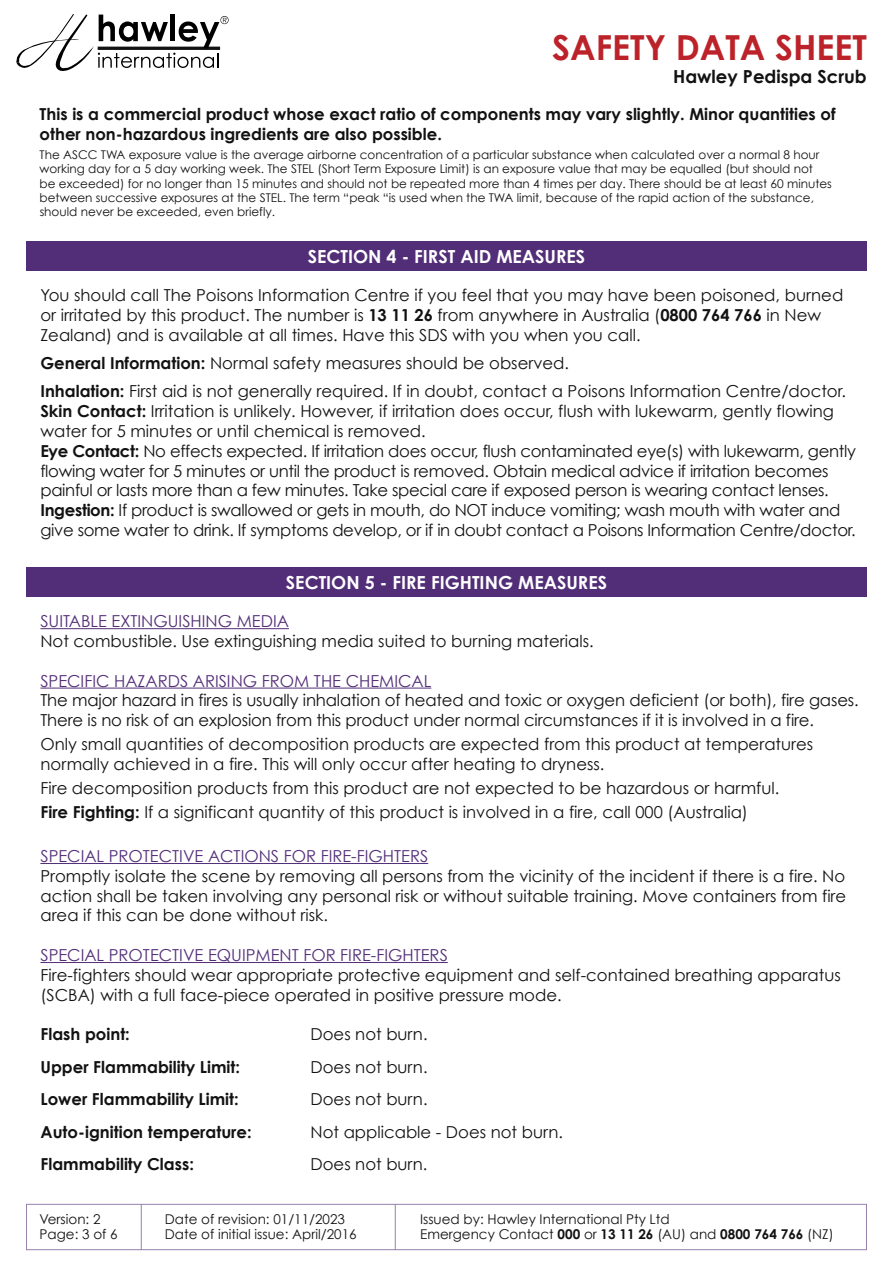
<style>
.page{position:relative;width:893px;height:1263px;background:#fff}
.page>*{position:absolute;margin:0;border:0;box-sizing:border-box;transform-origin:0 0}
.t1{font:700 34.5px "Century Gothic";color:#bc2229}
.t2{font:700 18px "Century Gothic";color:#fff}
.t3{font:700 18px "Century Gothic";color:#121212}
.t4{font:16.5px/19.8px "Century Gothic";color:#121212}
.t5{font:16.5px/19.8px "Century Gothic";letter-spacing:-.02em;color:#121212}
.t6{font:700 16.5px/19.8px "Century Gothic";color:#121212}
.t7{font:16.5px "Century Gothic";color:#532e78}
.t8{font:13.5px/15px "Century Gothic";color:#121212}
.t9{font:12px/14.4px "Century Gothic";color:#121212}
.s1{font-weight:700}
</style>
<div class="page">
<hr style="left:26px;top:1204px;width:841px;height:1px;background:#9781ac">
<hr style="left:26px;top:1249px;width:841px;height:1px;background:#9781ac">
<hr style="left:141px;top:1204px;width:1px;height:46px;background:#9781ac">
<hr style="left:395px;top:1204px;width:1px;height:46px;background:#9781ac">
<hr style="left:866px;top:1204px;width:1px;height:46px;background:#9781ac">
<hr style="left:26px;top:1204px;width:1px;height:46px;background:#9781ac">
<svg style="left:16px;top:14px;width:213px;height:57px"></svg>
<hr style="left:40px;top:628px;width:249px;height:1px;background:#532e78">
<hr style="left:40px;top:688px;width:391px;height:1px;background:#532e78">
<hr style="left:40px;top:863px;width:388px;height:1px;background:#532e78">
<hr style="left:40px;top:962px;width:408px;height:1px;background:#532e78">
<div style="left:26px;top:242px;width:841px;height:29px;background:#532e78"></div>
<div style="left:26px;top:567px;width:841px;height:30px;background:#532e78"></div>
<h1 class="t1" style="left:552px;top:26px;width:316px">SAFETY DATA SHEET</h1>
<p class="t3" style="left:673px;top:65px;width:195px">Hawley Pedispa Scrub</p>
<p class="t6" style="left:40px;top:104px;width:797px">This is a commercial product whose exact ratio of components may vary slightly. Minor quantities of other non-hazardous ingredients are also possible.</p>
<p class="t9" style="left:40px;top:147px;width:794px">The ASCC TWA exposure value is the average airborne concentration of a particular substance when calculated over a normal 8 hour working day for a 5 day working week. The STEL (Short Term Exposure Limit) is an exposure value that may be equalled (but should not be exceeded) for no longer than 15 minutes and should not be repeated more than 4 times per day. There should be at least 60 minutes between successive exposures at the STEL. The term “peak “is used when the TWA limit, because of the rapid action of the substance, should never be exceeded, even briefly.</p>
<p class="t2" style="left:308px;top:245px;width:279px">SECTION 4 - FIRST AID MEASURES</p>
<p class="t4" style="left:40px;top:285px;width:804px">You should call The Poisons Information Centre if you feel that you may have been poisoned, burned or irritated by this product. The number is <span class="s1">13 11 26</span> from anywhere in Australia (<span class="s1">0800 764 766</span> in New<br>Zealand) and is available at all times. Have this SDS with you when you call.</p>
<p class="t4" style="left:40px;top:349px;width:807px;line-height:28.3px"><span class="s1">General Information:</span> Normal safety measures should be observed.<br><span class="s1">Inhalation:</span> First aid is not generally required. If in doubt, contact a Poisons Information Centre/doctor.</p>
<p class="t5" style="left:40px;top:401px;width:817px"><span class="s1">Skin Contact:</span> Irritation is unlikely. However, if irritation does occur, flush with lukewarm, gently flowing water for 5 minutes or until chemical is removed.<br><span class="s1">Eye Contact:</span> No effects expected. If irritation does occur, flush contaminated eye(s) with lukewarm, gently flowing water for 5 minutes or until the product is removed. Obtain medical advice if irritation becomes painful or lasts more than a few minutes. Take special care if exposed person is wearing contact lenses.<br><span class="s1">Ingestion:</span> If product is swallowed or gets in mouth, do NOT induce vomiting; wash mouth with water and give some water to drink. If symptoms develop, or if in doubt contact a Poisons Information Centre/doctor.</p>
<p class="t2" style="left:286px;top:571px;width:323px">SECTION 5 - FIRE FIGHTING MEASURES</p>
<p class="t7" style="left:40px;top:611px;width:250px">SUITABLE EXTINGUISHING MEDIA</p>
<p class="t4" style="left:40px;top:631px;width:555px">Not combustible. Use extinguishing media suited to burning materials.</p>
<p class="t7" style="left:40px;top:670px;width:392px">SPECIFIC HAZARDS ARISING FROM THE CHEMICAL</p>
<p class="t4" style="left:40px;top:690px;width:820px">The major hazard in fires is usually inhalation of heated and toxic or oxygen deficient (or both), fire gases.<br>There is no risk of an explosion from this product under normal circumstances if it is involved in a fire.</p>
<p class="t4" style="left:40px;top:734px;width:774px">Only small quantities of decomposition products are expected from this product at temperatures normally achieved in a fire. This will only occur after heating to dryness.</p>
<p class="t4" style="left:40px;top:776px;width:740px;line-height:24px">Fire decomposition products from this product are not expected to be hazardous or harmful.<br><span class="s1">Fire Fighting:</span> If a significant quantity of this product is involved in a fire, call 000 (Australia)</p>
<p class="t7" style="left:40px;top:846px;width:389px">SPECIAL PROTECTIVE ACTIONS FOR FIRE-FIGHTERS</p>
<p class="t4" style="left:40px;top:866px;width:807px;text-align:justify">Promptly isolate the scene by removing all persons from the vicinity of the incident if there is a fire. No action shall be taken involving any personal risk or without suitable training. Move containers from fire area if this can be done without risk.</p>
<p class="t7" style="left:40px;top:945px;width:409px">SPECIAL PROTECTIVE EQUIPMENT FOR FIRE-FIGHTERS</p>
<p class="t4" style="left:40px;top:965px;width:802px">Fire-fighters should wear appropriate protective equipment and self-contained breathing apparatus (SCBA) with a full face-piece operated in positive pressure mode.</p>
<p class="t6" style="left:41px;top:1024px;width:91px">Flash point:</p>
<p class="t4" style="left:311px;top:1024px;width:119px">Does not burn.</p>
<p class="t6" style="left:41px;top:1056px;width:201px">Upper Flammability Limit:</p>
<p class="t4" style="left:311px;top:1056px;width:119px">Does not burn.</p>
<p class="t6" style="left:41px;top:1089px;width:200px">Lower Flammability Limit:</p>
<p class="t4" style="left:311px;top:1089px;width:119px">Does not burn.</p>
<p class="t6" style="left:41px;top:1121px;width:213px">Auto-ignition temperature:</p>
<p class="t4" style="left:311px;top:1122px;width:254px">Not applicable - Does not burn.</p>
<p class="t6" style="left:41px;top:1154px;width:155px">Flammability Class:</p>
<p class="t4" style="left:310px;top:1154px;width:119px">Does not burn.</p>
<p class="t8" style="left:40px;top:1211px;width:80px">Version: 2<br>Page: 3 of 6</p>
<p class="t8" style="left:165px;top:1211px;width:193px">Date of revision: 01/11/2023<br>Date of initial issue: April/2016</p>
<p class="t8" style="left:420px;top:1211px;width:415px">Issued by: Hawley International Pty Ltd<br>Emergency Contact <span class="s1">000</span> or <span class="s1">13 11 26</span> (AU) and <span class="s1">0800 764 766</span> (NZ)</p>
</div>
